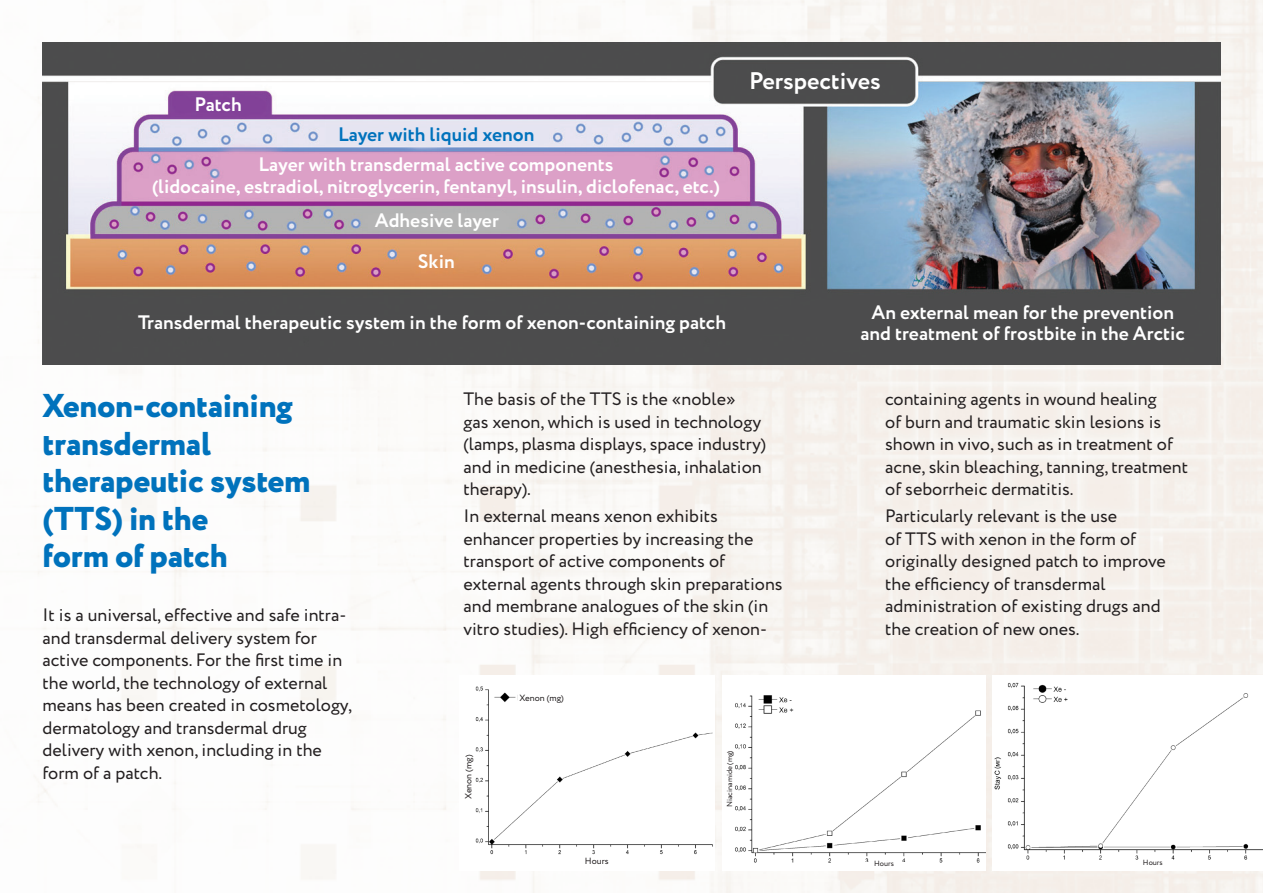
<style>
.page{position:relative;width:1263px;height:893px;background:#fff}
.page>*{position:absolute;margin:0;border:0;box-sizing:border-box;transform-origin:0 0}
.Стиль_абзаца_2{font:800 33px/37.5px "Circe";letter-spacing:-.01em;color:#0072bc}
.t1{font:700 24px "Circe";color:#fff}
.t2{font:700 19.5px/21px "Circe";color:#fff;text-align:center}
.t3{font:700 19.5px "Circe";color:#0072bc}
.t4{font:18px/22.5px "Circe";color:#231f20}
.t5{font:9px "Circe";color:#231f20}
.t6{font:7.5px "Circe";color:#231f20}
</style>
<div class="page">
<img style="left:34px;top:0;width:1229px;height:893px">
<img style="left:43px;top:43px;width:1177px;height:321px">
<img style="left:472px;top:675px;width:242px;height:195px">
<img style="left:722px;top:675px;width:264px;height:195px">
<img style="left:993px;top:675px;width:270px;height:195px">
<div style="left:1135px;top:675px;width:32px;height:21px;background:#fff"></div>
<div style="left:459px;top:675px;width:13px;height:195px;background:#fff"></div>
<div style="left:723px;top:722px;width:11px;height:140px;background:#fff"></div>
<div style="left:518px;top:693px;width:78px;height:14px;background:#fff"></div>
<div style="left:558px;top:858px;width:78px;height:12px;background:#fff"></div>
<div style="left:836px;top:862px;width:78px;height:8px;background:#fff"></div>
<div style="left:1105px;top:861px;width:77px;height:8px;background:#fff"></div>
<p class="t2" style="left:195px;top:95px;width:49px">Patch</p>
<p class="t3" style="left:338px;top:121px;width:198px">Layer with liquid xenon</p>
<p class="t2" style="left:259px;top:155px;width:356px">Layer with transdermal active components</p>
<p class="t2" style="left:152px;top:176px;width:569px">(lidocaine, estradiol, nitroglycerin, fentanyl, insulin, diclofenac, etc.)</p>
<p class="t2" style="left:375px;top:211px;width:126px">Adhesive layer</p>
<p class="t2" style="left:418px;top:252px;width:38px">Skin</p>
<p class="t2" style="left:138px;top:313px;width:589px">Transdermal therapeutic system in the form of xenon-containing patch</p>
<p class="t1" style="left:749px;top:65px;width:133px">Perspectives</p>
<p class="t2" style="left:860px;top:302px;width:326px">An external mean for the prevention and treatment of frostbite in the Arctic</p>
<p class="Стиль_абзаца_2" style="left:43px;top:389px;width:269px">Xenon-containing transdermal therapeutic system (TTS) in the<br>form of patch</p>
<p class="t4" style="left:43px;top:605px;width:311px">It is a universal, effective and safe intra&shy;and transdermal delivery system for active components. For the first time in the world, the technology of external means has been created in cosmetology, dermatology and transdermal drug delivery with xenon, including in the form of a patch.</p>
<p class="t4" style="left:463px;top:389px;width:304px">The basis of the TTS is the «noble»<br>gas xenon, which is used in technology (lamps, plasma displays, space industry) and in medicine (anesthesia, inhalation therapy).</p>
<p class="t4" style="left:463px;top:505px;width:321px">In external means xenon exhibits enhancer properties by increasing the transport of active components of external agents through skin preparations and membrane analogues of the skin (in vitro studies). High efficiency of xenon-</p>
<p class="t5" style="left:520px;top:691px;width:46px">Xenon (mg)</p>
<p class="t5" style="left:462px;top:799px;width:46px;rotate:-90deg">Xenon (mg)</p>
<p class="t6" style="left:724px;top:807px;width:58px;rotate:-90deg">Niacinamide (mg)</p>
<p class="t4" style="left:885px;top:389px;width:304px">containing agents in wound healing<br>of burn and traumatic skin lesions is shown in vivo, such as in treatment of acne, skin bleaching, tanning, treatment of seborrheic dermatitis.</p>
<p class="t4" style="left:885px;top:505px;width:282px">Particularly relevant is the use<br>of TTS with xenon in the form of originally designed patch to improve the efficiency of transdermal administration of existing drugs and the creation of new ones.</p>
<p class="t5" style="left:585px;top:855px;width:25px">Hours</p>
<p class="t6" style="left:874px;top:859px;width:21px">Hours</p>
<p class="t6" style="left:1143px;top:857px;width:21px">Hours</p>
</div>
